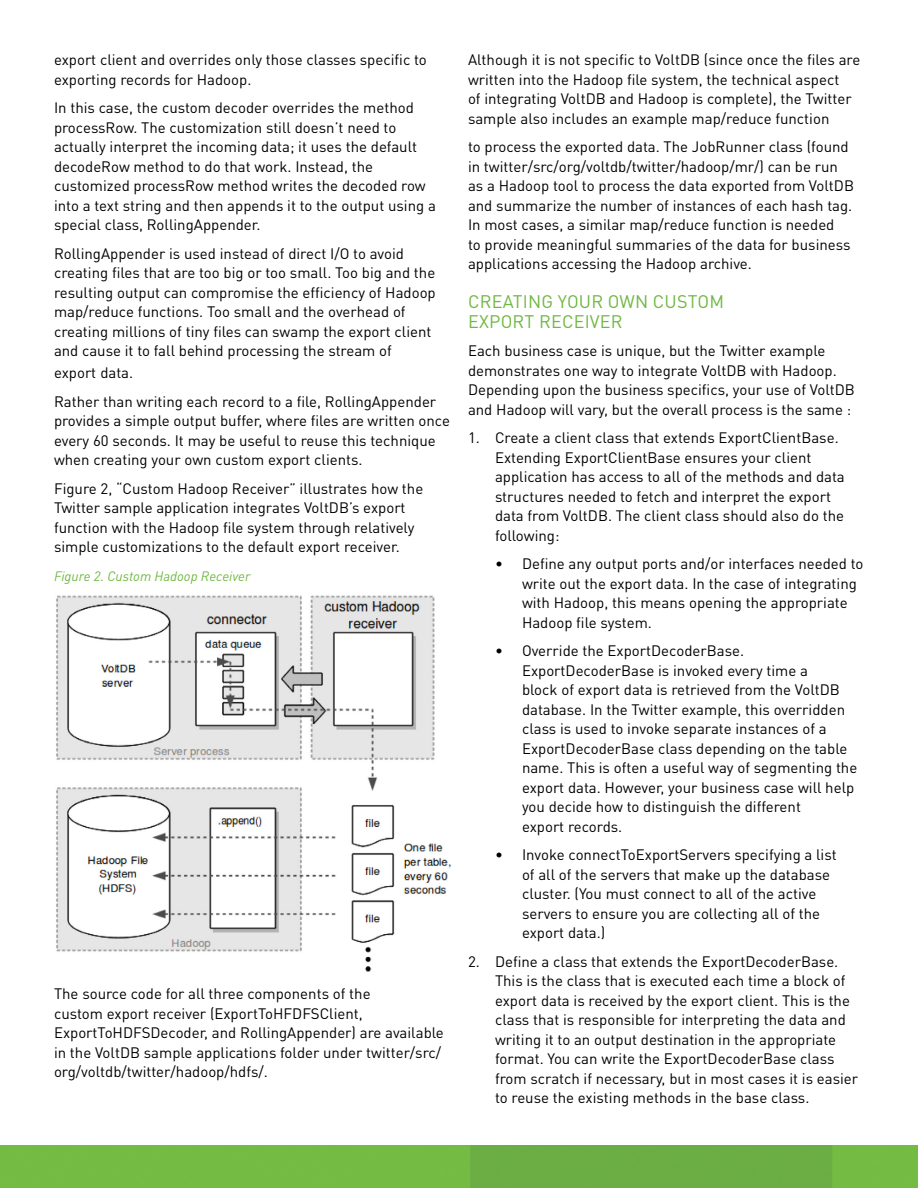
<style>
.page{position:relative;width:918px;height:1188px;background:#fff}
.page>*{position:absolute;margin:0;border:0;box-sizing:border-box;transform-origin:0 0}
.t1{font:18px "DINOT";letter-spacing:.01em;color:#6eb83f}
.t2{font:15px/19.5px "DINOT";color:#000}
.t3{font:italic 13.5px "DINOT";color:#6eb83f}
</style>
<div class="page">
<img style="left:0;top:1145px;width:918px;height:43px">
<img style="left:56px;top:595px;width:395px;height:377px">
<p class="t2" style="left:54px;top:50px;width:374px">export client and overrides only those classes specific to exporting records for Hadoop.</p>
<p class="t2" style="left:54px;top:98px;width:383px">In this case, the custom decoder overrides the method processRow. The customization still doesn’t need to actually interpret the incoming data; it uses the default decodeRow method to do that work. Instead, the customized processRow method writes the decoded row into a text string and then appends it to the output using a special class, RollingAppender.</p>
<p class="t2" style="left:54px;top:243px;width:383px">RollingAppender is used instead of direct I/O to avoid creating files that are too big or too small. Too big and the resulting output can compromise the efficiency of Hadoop map/reduce functions. Too small and the overhead of creating millions of tiny files can swamp the export client and cause it to fall behind processing the stream of</p>
<p class="t2" style="left:54px;top:358px;width:384px;line-height:28.5px">export data.<br>Rather than writing each record to a file, RollingAppender</p>
<p class="t2" style="left:54px;top:410px;width:398px">provides a simple output buffer, where files are written once every 60 seconds. It may be useful to reuse this technique when creating your own custom export clients.</p>
<p class="t2" style="left:54px;top:478px;width:371px">Figure 2, “Custom Hadoop Receiver” illustrates how the Twitter sample application integrates VoltDB’s export function with the Hadoop file system through relatively simple customizations to the default export receiver.</p>
<p class="t3" style="left:54px;top:567px;width:198px">Figure 2. Custom Hadoop Receiver</p>
<p class="t2" style="left:54px;top:983px;width:391px">The source code for all three components of the<br>custom export receiver (ExportToHFDFSClient, ExportToHDFSDecoder, and RollingAppender) are available in the VoltDB sample applications folder under twitter/src/ org/voltdb/twitter/hadoop/hdfs/.</p>
<p class="t2" style="left:468px;top:50px;width:394px">Although it is not specific to VoltDB (since once the files are written into the Hadoop file system, the technical aspect<br>of integrating VoltDB and Hadoop is complete), the Twitter sample also includes an example map/reduce function</p>
<p class="t2" style="left:468px;top:137px;width:388px">to process the exported data. The JobRunner class (found in twitter/src/org/voltdb/twitter/hadoop/mr/) can be run as a Hadoop tool to process the data exported from VoltDB and summarize the number of instances of each hash tag.<br>In most cases, a similar map/reduce function is needed<br>to provide meaningful summaries of the data for business applications accessing the Hadoop archive.</p>
<p class="t1" style="left:468px;top:290px;width:112px">Cr eatin g Your</p>
<p class="t1" style="left:608px;top:290px;width:118px">Own Custo m</p>
<p class="t1" style="left:468px;top:309px;width:33px">Export</p>
<p class="t1" style="left:539px;top:309px;width:81px">Receiver</p>
<p class="t2" style="left:468px;top:341px;width:388px">Each business case is unique, but the Twitter example demonstrates one way to integrate VoltDB with Hadoop.<br>Depending upon the business specifics, your use of VoltDB and Hadoop will vary, but the overall process is the same :</p>
<p class="t2" style="left:495px;top:428px;width:351px;text-indent:-27px">1. Create a client class that extends ExportClientBase.<br>Extending ExportClientBase ensures your client application has access to all of the methods and data structures needed to fetch and interpret the export data from VoltDB. The client class should also do the following:</p>
<p class="t2" style="left:522px;top:554px;width:343px;text-indent:-27px">• Define any output ports and/or interfaces needed to write out the export data. In the case of integrating with Hadoop, this means opening the appropriate Hadoop file system.</p>
<p class="t2" style="left:522px;top:641px;width:337px;text-indent:-27px">• Override the ExportDecoderBase.<br>ExportDecoderBase is invoked every time a<br>block of export data is retrieved from the VoltDB database. In the Twitter example, this overridden class is used to invoke separate instances of a ExportDecoderBase class depending on the table name. This is often a useful way of segmenting the export data. However, your business case will help you decide how to distinguish the different<br>export records.</p>
<p class="t2" style="left:522px;top:845px;width:316px;text-indent:-27px">• Invoke connectToExportServers specifying a list of all of the servers that make up the database cluster. (You must connect to all of the active servers to ensure you are collecting all of the export data.)</p>
<p class="t2" style="left:495px;top:951px;width:365px;text-indent:-27px">2. Define a class that extends the ExportDecoderBase.<br>This is the class that is executed each time a block of export data is received by the export client. This is the class that is responsible for interpreting the data and writing it to an output destination in the appropriate format. You can write the ExportDecoderBase class from scratch if necessary, but in most cases it is easier to reuse the existing methods in the base class.</p>
</div>
